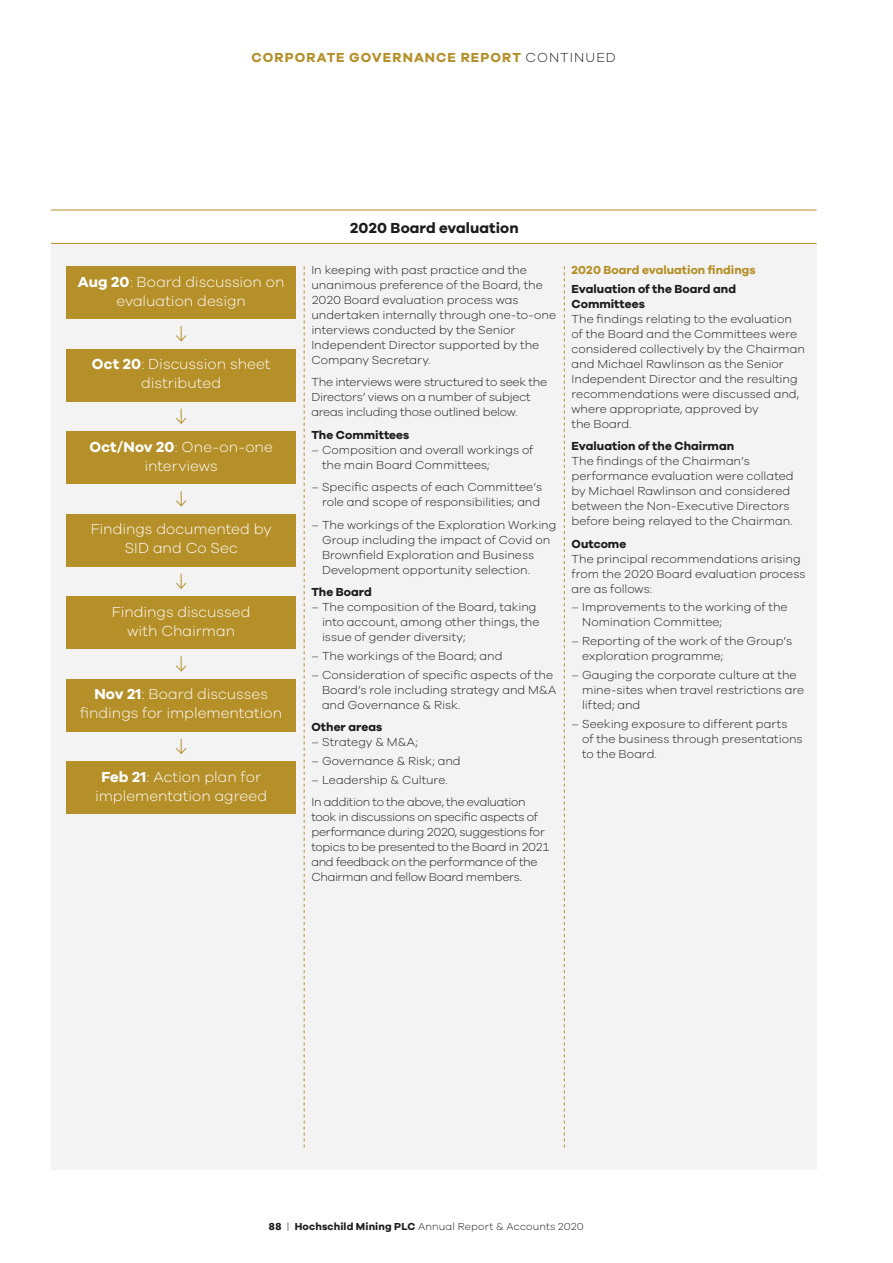
<style>
.page{position:relative;width:893px;height:1263px;background:#fff}
.page>*{position:absolute;margin:0;border:0;box-sizing:border-box;transform-origin:0 0}
.t1{font:300 15px/18.8px "Galano Grotesque";color:#fff;text-align:center}
.t2{font:700 15px "Galano Grotesque";letter-spacing:.005em;color:#1d1d1b}
.t3{font:700 13.5px "Galano Grotesque";letter-spacing:.08em;color:#b58f28}
.t4{font:300 12px/15px "Galano Grotesque";letter-spacing:-.005em;color:#1d1d1b}
.t5{font:300 12px/15px "Galano Grotesque";letter-spacing:-.025em;color:#1d1d1b}
.t6{font:700 12px/15px "Galano Grotesque";letter-spacing:.005em;color:#1d1d1b}
.t7{font:700 12px "Galano Grotesque";color:#b58f28}
.t8{font:300 10.5px "Galano Grotesque";letter-spacing:.015em;color:#1d1d1b}
.s1{font-weight:300;color:#1d1d1b}
.s2{font-weight:700}
</style>
<div class="page">
<div style="left:51px;top:243px;width:765px;height:927px;background:#f3f3f3"></div>
<hr style="left:51px;top:243px;width:765px;height:1px;background:#b58f28">
<hr style="left:51px;top:210px;width:765px;height:1px;background:#b58f28">
<div style="left:66px;top:266px;width:230px;height:53px;background:#b58f28"></div>
<div style="left:66px;top:349px;width:230px;height:52px;background:#b58f28"></div>
<div style="left:66px;top:431px;width:230px;height:53px;background:#b58f28"></div>
<div style="left:66px;top:514px;width:230px;height:52px;background:#b58f28"></div>
<div style="left:66px;top:596px;width:230px;height:53px;background:#b58f28"></div>
<div style="left:66px;top:679px;width:230px;height:52px;background:#b58f28"></div>
<div style="left:66px;top:761px;width:230px;height:53px;background:#b58f28"></div>
<svg style="left:176px;top:326px;width:11px;height:16px"></svg>
<svg style="left:176px;top:409px;width:11px;height:15px"></svg>
<svg style="left:176px;top:491px;width:11px;height:16px"></svg>
<svg style="left:176px;top:574px;width:11px;height:15px"></svg>
<svg style="left:176px;top:656px;width:11px;height:16px"></svg>
<svg style="left:176px;top:739px;width:11px;height:15px"></svg>
<svg style="left:564px;top:266px;width:1px;height:881px"></svg>
<svg style="left:304px;top:266px;width:1px;height:881px"></svg>
<p class="t3" style="left:252px;top:49px;width:366px">CORPORATE GOVERNANCE REPORT <span class="s1">CONTINUED</span></p>
<p class="t1" style="left:78px;top:272px;width:208px"><span class="s2">Aug 20</span>: Board discussion on evaluation design</p>
<p class="t1" style="left:92px;top:354px;width:180px"><span class="s2">Oct 20</span>: Discussion sheet distributed</p>
<p class="t1" style="left:89px;top:437px;width:185px"><span class="s2">Oct/Nov 20</span>: One-on-one interviews</p>
<p class="t1" style="left:91px;top:519px;width:183px">Findings documented by<br>SID and Co Sec</p>
<p class="t1" style="left:112px;top:602px;width:140px">Findings discussed with Chairman</p>
<p class="t1" style="left:80px;top:684px;width:204px"><span class="s2">Nov 21</span>: Board discusses findings for implementation</p>
<p class="t1" style="left:95px;top:767px;width:174px"><span class="s2">Feb 21</span>: Action plan for implementation agreed</p>
<p class="t2" style="left:350px;top:218px;width:170px">2020 Board evaluation</p>
<p class="t4" style="left:311px;top:262px;width:246px">In keeping with past practice and the unanimous preference of the Board, the 2020 Board evaluation process was undertaken internally through one-to-one interviews conducted by the Senior Independent Director supported by the Company Secretary.</p>
<p class="t4" style="left:311px;top:374px;width:237px">The interviews were structured to seek the<br>Directors’ views on a number of subject areas including those outlined below.</p>
<p class="t6" style="left:311px;top:427px;width:99px">The Committees</p>
<p class="t4" style="left:322px;top:442px;width:213px;text-indent:-11px">– Composition and overall workings of the main Board Committees;</p>
<p class="t4" style="left:311px;top:479px;width:232px;text-align:right">– Specific aspects of each Committee’s role and scope of responsibilities; and</p>
<p class="t4" style="left:322px;top:517px;width:236px;text-indent:-11px">– The workings of the Exploration Working Group including the impact of Covid on Brownfield Exploration and Business Development opportunity selection.</p>
<p class="t6" style="left:311px;top:584px;width:62px">The Board</p>
<p class="t4" style="left:322px;top:599px;width:219px;text-indent:-11px">– The composition of the Board, taking into account, among other things, the issue of gender diversity;</p>
<p class="t4" style="left:311px;top:648px;width:193px">– The workings of the Board; and</p>
<p class="t4" style="left:322px;top:667px;width:236px;text-indent:-11px">– Consideration of specific aspects of the<br>Board’s role including strategy and M&amp;A and Governance &amp; Risk.</p>
<p class="t6" style="left:311px;top:719px;width:72px">Other areas</p>
<p class="t4" style="left:311px;top:734px;width:108px">– Strategy &amp; M&amp;A;</p>
<p class="t4" style="left:311px;top:753px;width:151px">– Governance &amp; Risk; and</p>
<p class="t4" style="left:311px;top:768px;width:216px;line-height:22.5px">– Leadership &amp; Culture.<br>In addition to the above, the evaluation</p>
<p class="t5" style="left:311px;top:809px;width:240px">took in discussions on specific aspects of performance during 2020, suggestions for topics to be presented to the Board in 2021 and feedback on the performance of the Chairman and fellow Board members.</p>
<p class="t7" style="left:571px;top:262px;width:186px">2020 Board evaluation findings</p>
<p class="t6" style="left:571px;top:281px;width:166px">Evaluation of the Board and<br>Committees</p>
<p class="t4" style="left:571px;top:311px;width:235px">The findings relating to the evaluation of the Board and the Committees were considered collectively by the Chairman and Michael Rawlinson as the Senior Independent Director and the resulting recommendations were discussed and, where appropriate, approved by<br>the Board.</p>
<p class="t6" style="left:571px;top:438px;width:164px">Evaluation of the Chairman</p>
<p class="t4" style="left:571px;top:453px;width:224px">The findings of the Chairman’s performance evaluation were collated by Michael Rawlinson and considered between the Non-Executive Directors before being relayed to the Chairman.</p>
<p class="t6" style="left:571px;top:536px;width:56px">Outcome</p>
<p class="t4" style="left:571px;top:551px;width:236px">The principal recommendations arising from the 2020 Board evaluation process are as follows:</p>
<p class="t4" style="left:582px;top:599px;width:207px;text-indent:-11px">– Improvements to the working of the<br>Nomination Committee;</p>
<p class="t4" style="left:582px;top:633px;width:212px;text-indent:-11px">– Reporting of the work of the Group’s exploration programme;</p>
<p class="t4" style="left:582px;top:667px;width:223px;text-indent:-11px">– Gauging the corporate culture at the mine-sites when travel restrictions are lifted; and</p>
<p class="t4" style="left:582px;top:716px;width:222px;text-indent:-11px">– Seeking exposure to different parts<br>of the business through presentations to the Board.</p>
<p class="t8" style="left:269px;top:1220px;width:316px"><span class="s2">88</span> | <span class="s2">Hochschild Mining PLC</span> Annual Report &amp; Accounts 2020</p>
</div>
